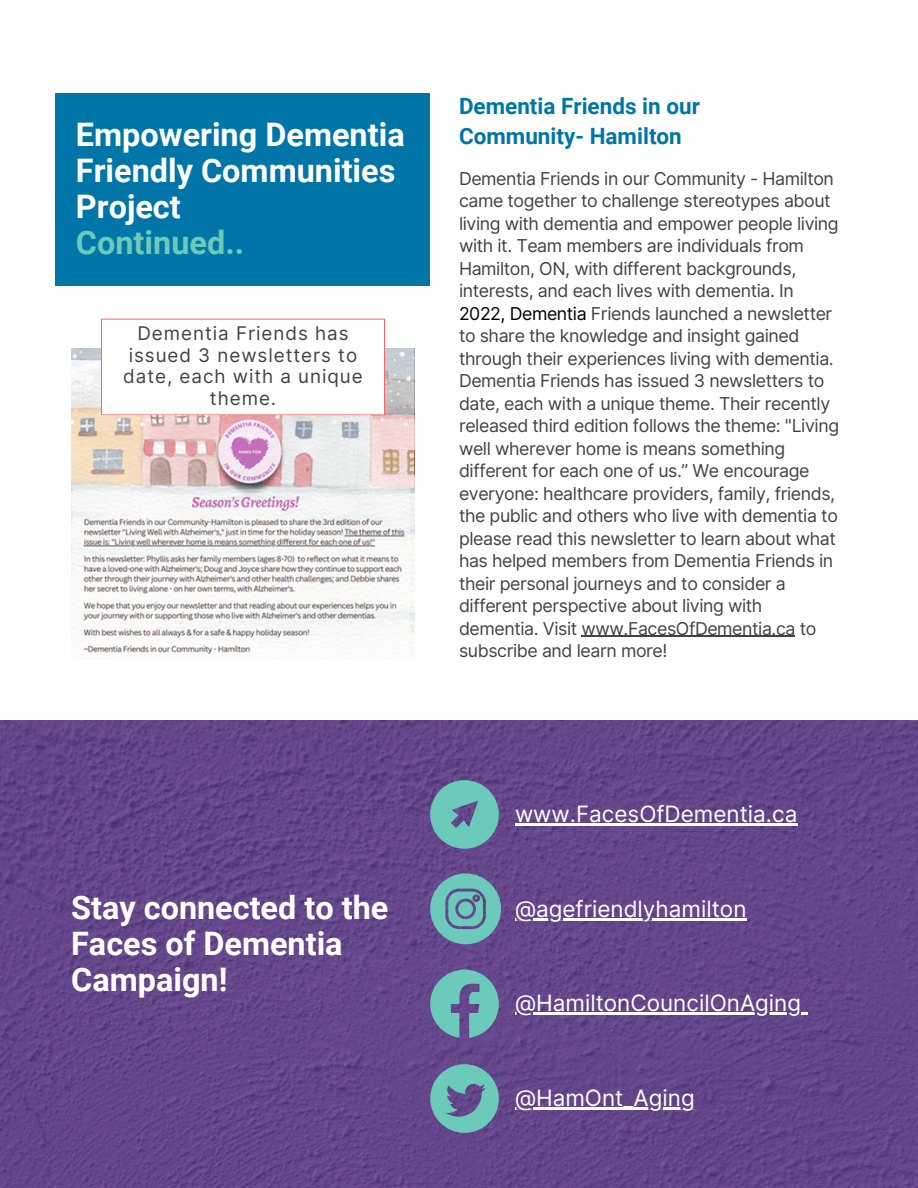
<style>
.page{position:relative;width:918px;height:1188px;background:#fff}
.page>*{position:absolute;margin:0;border:0;box-sizing:border-box;transform-origin:0 0}
.t1{font:700 32.4px/36px "Roboto";color:#fff}
.t2{font:700 32.4px "Roboto";color:#6bcaba}
.t3{font:22.5px "Inter";color:#fff}
.t4{font:700 22.5px/30.3px "Roboto";color:#0076a8}
.t5{font:18.9px/21.8px "Inter";letter-spacing:.05em;color:#3f4443;text-align:center}
.t6{font:17.7px/22.5px "Inter";letter-spacing:-.025em;color:#3f4443}
.s1{color:#000}
</style>
<div class="page">
<div style="left:56px;top:93px;width:374px;height:193px;background:#0076a8"></div>
<img style="left:71px;top:349px;width:343px;height:310px">
<svg style="left:101px;top:319px;width:284px;height:96px"></svg>
<img style="left:0;top:721px;width:918px;height:467px">
<svg style="left:430px;top:780px;width:69px;height:69px"></svg>
<svg style="left:430px;top:873px;width:71px;height:71px"></svg>
<svg style="left:430px;top:970px;width:69px;height:68px"></svg>
<svg style="left:430px;top:1064px;width:69px;height:69px"></svg>
<hr style="left:582px;top:636px;width:213px;height:1px;background:#3f4443">
<hr style="left:515px;top:823px;width:282px;height:3px;background:#fff">
<hr style="left:515px;top:918px;width:232px;height:2px;background:#fff">
<hr style="left:515px;top:1012px;width:286px;height:3px;background:#fff">
<svg style="left:801px;top:1012px;width:6px;height:3px"></svg>
<hr style="left:515px;top:1107px;width:180px;height:2px;background:#fff">
<h1 class="t1" style="left:76px;top:117px;width:330px">Empowering Dementia<br>Friendly Communities<br>Project</h1>
<h1 class="t2" style="left:76px;top:224px;width:170px">Continued..</h1>
<p class="t5" style="left:123px;top:322px;width:241px">Dementia Friends has issued 3 newsletters to date, each with a unique theme.</p>
<p class="t4" style="left:459px;top:91px;width:242px">Dementia Friends in our<br>Community- Hamilton</p>
<p class="t6" style="left:459px;top:167px;width:382px">Dementia Friends in our Community - Hamilton came together to challenge stereotypes about living with dementia and empower people living with it. Team members are individuals from Hamilton, ON, with different backgrounds, interests, and each lives with dementia. In <span class="s1">2022, Dementia</span> Friends launched a newsletter to share the knowledge and insight gained through their experiences living with dementia.<br>Dementia Friends has issued 3 newsletters to date, each with a unique theme. Their recently released third edition follows the theme: "Living well wherever home is means something different for each one of us.” We encourage everyone: healthcare providers, family, friends, the public and others who live with dementia to please read this newsletter to learn about what has helped members from Dementia Friends in their personal journeys and to consider a different perspective about living with dementia. Visit www.FacesOfDementia.ca to subscribe and learn more!</p>
<h1 class="t1" style="left:71px;top:890px;width:319px">Stay connected to the<br>Faces of Dementia<br>Campaign!</h1>
<p class="t3" style="left:515px;top:800px;width:284px">www.FacesOfDementia.ca</p>
<p class="t3" style="left:515px;top:895px;width:233px">@agefriendlyhamilton</p>
<p class="t3" style="left:515px;top:990px;width:288px">@HamiltonCouncilOnAging</p>
<p class="t3" style="left:515px;top:1084px;width:181px">@HamOnt_Aging</p>
</div>
